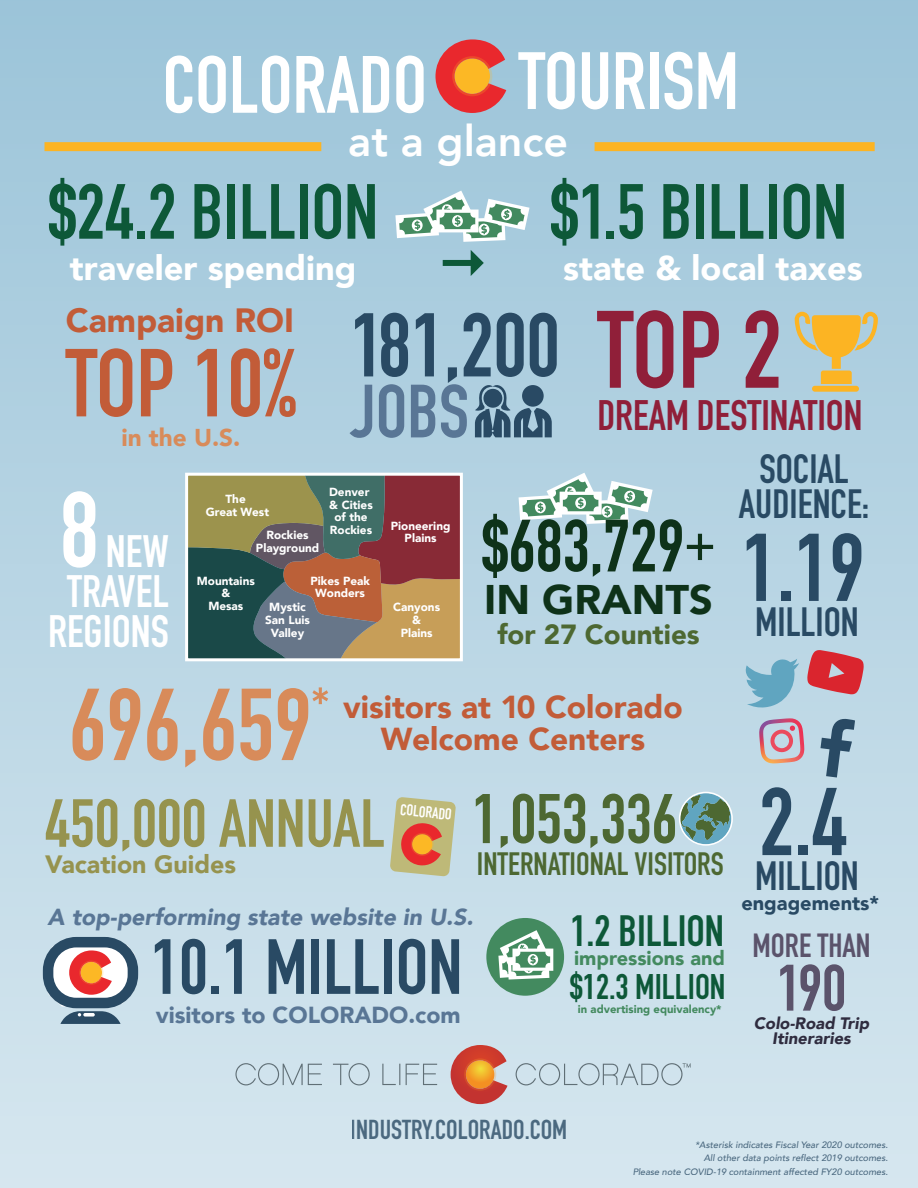
<style>
.page{position:relative;width:918px;height:1188px;background:#fff}
.page>*{position:absolute;margin:0;border:0;box-sizing:border-box;transform-origin:0 0}
.t1{font:700 108px "DIN Condensed";color:#901f39}
.t2{font:700 105.45px "DIN Condensed";color:#fff}
.t3{font:700 100.35px "DIN Condensed";color:#d88b5a}
.t4{font:700 94.8px "DIN Condensed";color:#c25c38}
.t5{font:700 94.5px "DIN Condensed";color:#294a64}
.t6{font:700 88.8px "DIN Condensed";color:#294a64}
.t7{font:700 79.8px "DIN Condensed";color:#fff}
.t8{font:700 76.8px "DIN Condensed";color:#294a64}
.t9{font:700 76.65px "DIN Condensed";color:#0d5838}
.t10{font:700 74.1px "DIN Condensed";color:#597695}
.t11{font:700 72.75px "DIN Condensed";color:#0e3219}
.t12{font:700 69px "DIN Condensed";color:#4d6832}
.t13{font:700 66.75px "DIN Condensed";color:#96934e}
.t14{font:700 64.5px "DIN Condensed";color:#5b536b}
.t15{font:700 51px "DIN Condensed";color:#d88b5a}
.t16{font:700 44.7px/40.2px "DIN Condensed";color:#fff;text-align:right}
.t17{font:700 43.2px "DIN Condensed";color:#0d5838}
.t18{font:800 43.05px "Avenir";color:#fff}
.t19{font:700 42px "DIN Condensed";color:#901f39}
.t20{font:900 41.4px "Avenir";color:#0e3219}
.t21{font:700 40.35px/35.2px "DIN Condensed";color:#294a64;text-align:center}
.t22{font:700 35.1px "DIN Condensed";color:#0d5838}
.t23{font:900 34.35px "Avenir";color:#fff}
.t24{font:900 33.6px "Avenir";color:#c25c38}
.t25{font:700 33px "DIN Condensed";color:#5b536b}
.t26{font:700 31.95px "DIN Condensed";color:#4d6832}
.t27{font:900 31.65px/32px "Avenir";color:#c25c38;text-align:center}
.t28{font:900 27.75px "Avenir";color:#4d6832}
.t29{font:700 27px "DIN Condensed";color:#294a64}
.t30{font:900 25.05px "Avenir";color:#96934e}
.t31{font:900 24.3px "Avenir";color:#d88b5a}
.t32{font:italic 900 23.25px "Avenir";color:#597695}
.t33{font:900 23.25px "Avenir";color:#597695}
.t34{font:900 19.95px "Avenir";color:#438a5f}
.t35{font:900 19.95px "Avenir";color:#294a64}
.t36{font:italic 900 16.5px/15.1px "Avenir";color:#2f2c3f;text-align:center}
.t37{font:700 15.6px "DIN Condensed";color:#fff}
.t38{font:900 11.7px/12.6px "Avenir";color:#fff;text-align:center}
.t39{font:900 11.25px "Avenir";color:#438a5f}
.t40{font:italic 500 9.3px/13.5px "Avenir";color:#294a64;text-align:right}
</style>
<div class="page">
<div style="left:0;top:0;width:918px;height:1188px;background:linear-gradient(to bottom,#9cc4d9,#d6e6ef)"></div>
<div style="left:45px;top:142px;width:276px;height:9px;background:#fcb423"></div>
<div style="left:595px;top:142px;width:280px;height:9px;background:#fcb423"></div>
<div style="left:486px;top:918px;width:78px;height:78px;background:#438a5f;border-radius:50%"></div>
<svg style="left:498px;top:930px;width:55px;height:50px"></svg>
<svg style="left:795px;top:312px;width:83px;height:72px;background:#d1c288"></svg>
<div style="left:812px;top:386px;width:47px;height:6px;background:#fcb423;border-radius:3px"></div>
<svg style="left:435px;top:39px;width:71px;height:74px;background:#d86f5a"></svg>
<svg style="left:679px;top:792px;width:54px;height:54px;background:#7fa6a2"></svg>
<svg style="left:820px;top:718px;width:35px;height:60px;background:#7e9aad"></svg>
<svg style="left:746px;top:659px;width:53px;height:49px;background:#85b9cf"></svg>
<svg style="left:759px;top:718px;width:45px;height:45px;background:#cca4b1"></svg>
<svg style="left:807px;top:650px;width:57px;height:45px;background:#d15862"></svg>
<svg style="left:43px;top:937px;width:95px;height:87px"></svg>
<svg style="left:83px;top:1013px;width:12px;height:4px"></svg>
<svg style="left:189px;top:477px;width:270px;height:180px;background:#796752"></svg>
<div style="left:185px;top:473px;width:278px;height:188px;border:3px solid #fff"></div>
<svg style="left:395px;top:191px;width:135px;height:51px"></svg>
<div style="left:446px;top:260px;width:26px;height:6px;background:#0d5838"></div>
<svg style="left:471px;top:250px;width:13px;height:26px"></svg>
<svg style="left:390px;top:797px;width:66px;height:79px;background:#caa476"></svg>
<svg style="left:451px;top:1045px;width:57px;height:59px;background:#d27b60"></svg>
<svg style="left:235px;top:1063px;width:202px;height:22px;background:#c1d3dc"></svg>
<svg style="left:516px;top:1063px;width:175px;height:22px;background:#c0d2db"></svg>
<svg style="left:519px;top:473px;width:134px;height:51px"></svg>
<svg style="left:473px;top:382px;width:79px;height:55px;background:#66869c"></svg>
<p class="t7" style="left:519px;top:27px;width:222px">TOURISM</p>
<p class="t7" style="left:163px;top:31px;width:266px">COLORADO</p>
<p class="t18" style="left:348px;top:108px;width:221px">at a glance</p>
<p class="t9" style="left:48px;top:160px;width:332px">$24.2 BILLION</p>
<p class="t23" style="left:70px;top:239px;width:288px">traveler spending</p>
<p class="t9" style="left:550px;top:160px;width:298px">$1.5 BILLION</p>
<p class="t23" style="left:563px;top:239px;width:301px">state &amp; local taxes</p>
<p class="t24" style="left:66px;top:291px;width:230px">Campaign ROI</p>
<p class="t4" style="left:66px;top:319px;width:232px">TOP 10%</p>
<p class="t31" style="left:121px;top:416px;width:121px">in the U.S.</p>
<p class="t6" style="left:350px;top:286px;width:211px">181,200</p>
<p class="t10" style="left:351px;top:362px;width:119px">JOBS</p>
<p class="t1" style="left:597px;top:277px;width:186px">TOP 2</p>
<p class="t19" style="left:597px;top:387px;width:267px">DREAM DESTINATION</p>
<p class="t2" style="left:60px;top:459px;width:41px">8</p>
<p class="t16" style="left:48px;top:531px;width:122px">NEW<br>TRAVEL<br>REGIONS</p>
<p class="t38" style="left:206px;top:492px;width:65px">The<br>Great West</p>
<p class="t38" style="left:256px;top:529px;width:65px">Rockies<br>Playground</p>
<p class="t38" style="left:329px;top:485px;width:45px">Denver &amp; Cities of the<br>Rockies</p>
<p class="t38" style="left:197px;top:574px;width:60px">Mountains &amp;<br>Mesas</p>
<p class="t38" style="left:310px;top:574px;width:61px">Pikes Peak<br>Wonders</p>
<p class="t38" style="left:265px;top:601px;width:46px">Mystic<br>San Luis<br>Valley</p>
<p class="t38" style="left:391px;top:519px;width:61px">Pioneering<br>Plains</p>
<p class="t38" style="left:393px;top:601px;width:48px">Canyons &amp;<br>Plains</p>
<p class="t11" style="left:482px;top:497px;width:236px">$683,729<sup>+</sup></p>
<p class="t20" style="left:484px;top:564px;width:230px">IN GRANTS</p>
<p class="t28" style="left:497px;top:610px;width:204px">for 27 Counties</p>
<p class="t21" style="left:739px;top:451px;width:132px">SOCIAL<br>AUDIENCE:</p>
<p class="t5" style="left:742px;top:504px;width:124px">1.19</p>
<p class="t21" style="left:755px;top:604px;width:105px">MILLION</p>
<p class="t15" style="left:311px;top:672px;width:20px">*</p>
<p class="t3" style="left:69px;top:657px;width:244px">696,659</p>
<p class="t27" style="left:343px;top:691px;width:341px">visitors at 10 Colorado<br>Welcome Centers</p>
<p class="t13" style="left:45px;top:779px;width:341px">450,000 ANNUAL</p>
<p class="t30" style="left:45px;top:842px;width:192px">Vacation Guides</p>
<p class="t37" style="left:401px;top:799px;width:53px;rotate:6deg">COLORADO</p>
<p class="t12" style="left:472px;top:773px;width:207px">1,053,336</p>
<p class="t26" style="left:477px;top:842px;width:248px">INTERNATIONAL VISITORS</p>
<p class="t32" style="left:48px;top:898px;width:427px">A top-performing state website in U.S.</p>
<p class="t8" style="left:151px;top:915px;width:313px">10.1 MILLION</p>
<p class="t33" style="left:156px;top:995px;width:306px">visitors to COLORADO.com</p>
<p class="t17" style="left:570px;top:902px;width:155px">1.2 BILLION</p>
<p class="t34" style="left:574px;top:941px;width:152px">impressions and</p>
<p class="t22" style="left:570px;top:963px;width:157px">$12.3 MILLION</p>
<p class="t39" style="left:578px;top:1000px;width:145px">in advertising equivalency*</p>
<p class="t5" style="left:759px;top:758px;width:89px">2.4</p>
<p class="t21" style="left:755px;top:858px;width:105px">MILLION</p>
<p class="t35" style="left:741px;top:886px;width:139px">engagements*</p>
<p class="t25" style="left:753px;top:923px;width:119px">MORE THAN</p>
<p class="t14" style="left:777px;top:945px;width:71px">190</p>
<p class="t36" style="left:754px;top:1016px;width:117px">Colo-Road Trip<br>Itineraries</p>
<h3 class="t29" style="left:351px;top:1111px;width:218px">INDUSTRY.COLORADO.COM</h3>
<p class="t40" style="left:633px;top:1138px;width:257px">*Asterisk indicates Fiscal Year 2020 outcomes.<br>All other data points reflect 2019 outcomes.<br>Please note COVID-19 containment affected FY20 outcomes.</p>
</div>
